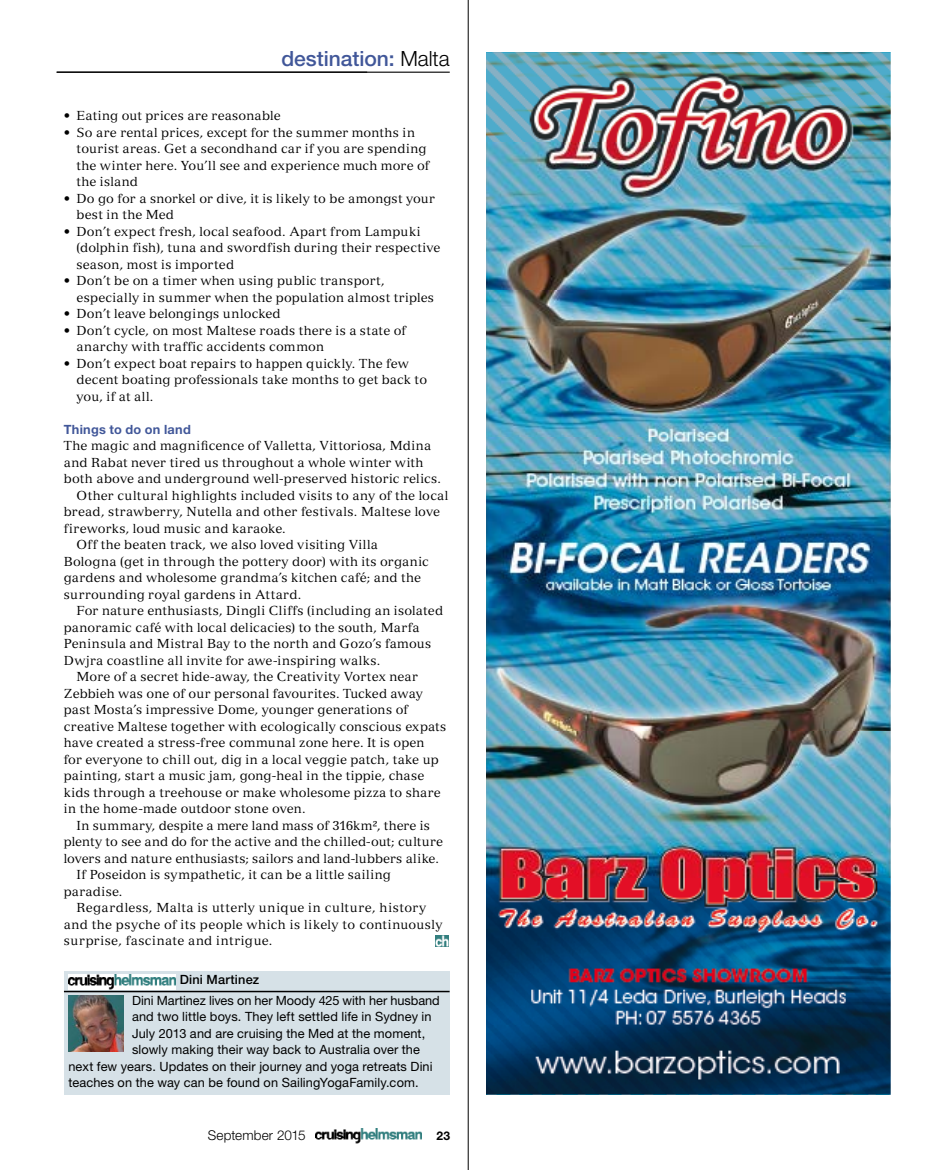
<style>
.page{position:relative;width:936px;height:1170px;background:#fff}
.page>*{position:absolute;margin:0;border:0;box-sizing:border-box;transform-origin:0 0}
.t1{font:500 21px "Helvetica Neue LT Std";color:#415799}
.t2{font:300 13.5px "Helvetica Neue LT Std";letter-spacing:.01em;color:#000}
.t3{font:12.75px/16.5px "Versailles LT Std";letter-spacing:.015em;color:#000}
.t4{font:12.75px "Helvetica Neue LT Std";letter-spacing:.01em;color:#000}
.t5{font:12.75px "Versailles LT Std";letter-spacing:.04em;color:#000}
.t6{font:12.75px "Versailles LT Std";letter-spacing:.045em;color:#000}
.t7{font:700 12.75px "Helvetica Neue LT Std";letter-spacing:.02em;color:#415799}
.t8{font:500 12.75px "Helvetica Neue LT Std";letter-spacing:.01em;color:#000}
.t9{font:700 12px "Helvetica Neue LT Std";color:#000}
.s1{font-weight:300;color:#000}
</style>
<div class="page">
<div style="left:64px;top:971px;width:385px;height:123px;background:#d6e1e7"></div>
<img style="left:69px;top:974px;width:106px;height:15px">
<hr style="left:64px;top:990px;width:385px;height:2px;background:#000">
<img style="left:68px;top:995px;width:55px;height:56px">
<svg style="left:435px;top:935px;width:13px;height:11px"></svg>
<img style="left:315px;top:1128px;width:106px;height:15px">
<hr style="left:57px;top:72px;width:392px;height:1px;background:#000">
<hr style="left:468px;top:0;width:1px;height:1169px;background:#000">
<img style="left:486px;top:52px;width:404px;height:1042px">
<h1 class="t1" style="left:281px;top:46px;width:170px">destination: <span class="s1">Malta</span></h1>
<p class="t3" style="left:64px;top:107px;width:218px">• Eating out prices are reasonable</p>
<p class="t3" style="left:77px;top:124px;width:354px;text-indent:-13px">• So are rental prices, except for the summer months in tourist areas. Get a secondhand car if you are spending the winter here. You’ll see and experience much more of the island</p>
<p class="t3" style="left:77px;top:190px;width:360px;text-indent:-13px">• Do go for a snorkel or dive, it is likely to be amongst your best in the Med</p>
<p class="t3" style="left:77px;top:223px;width:365px;text-indent:-13px">• Don’t expect fresh, local seafood. Apart from Lampuki (dolphin fish), tuna and swordfish during their respective season, most is imported</p>
<p class="t3" style="left:77px;top:272px;width:359px;text-indent:-13px">• Don’t be on a timer when using public transport, especially in summer when the population almost triples</p>
<p class="t3" style="left:64px;top:305px;width:218px">• Don’t leave belongings unlocked</p>
<p class="t3" style="left:77px;top:322px;width:331px;text-indent:-13px">• Don’t cycle, on most Maltese roads there is a state of anarchy with traffic accidents common</p>
<p class="t3" style="left:77px;top:355px;width:352px;text-indent:-13px">• Don’t expect boat repairs to happen quickly. The few decent boating professionals take months to get back to you, if at all.</p>
<p class="t7" style="left:64px;top:421px;width:128px">Things to do on land</p>
<p class="t3" style="left:64px;top:437px;width:369px">The magic and magnificence of Valletta, Vittoriosa, Mdina</p>
<p class="t3" style="left:64px;top:454px;width:361px">and Rabat never tired us throughout a whole winter with</p>
<p class="t3" style="left:64px;top:470px;width:378px">both above and underground well-preserved historic relics.</p>
<p class="t3" style="left:77px;top:487px;width:373px">Other cultural highlights included visits to any of the local</p>
<p class="t3" style="left:64px;top:503px;width:377px">bread, strawberry, Nutella and other festivals. Maltese love</p>
<p class="t3" style="left:64px;top:520px;width:223px">fireworks, loud music and karaoke.</p>
<p class="t3" style="left:77px;top:536px;width:303px">Off the beaten track, we also loved visiting Villa</p>
<p class="t3" style="left:64px;top:553px;width:366px">Bologna (get in through the pottery door) with its organic</p>
<p class="t3" style="left:64px;top:569px;width:358px">gardens and wholesome grandma’s kitchen café; and the</p>
<p class="t3" style="left:64px;top:586px;width:239px">surrounding royal gardens in Attard.</p>
<p class="t3" style="left:77px;top:602px;width:368px">For nature enthusiasts, Dingli Cliffs (including an isolated</p>
<p class="t3" style="left:64px;top:619px;width:357px">panoramic café with local delicacies) to the south, Marfa</p>
<p class="t3" style="left:64px;top:635px;width:369px">Peninsula and Mistral Bay to the north and Gozo’s famous</p>
<p class="t3" style="left:64px;top:652px;width:318px">Dwjra coastline all invite for awe-inspiring walks.</p>
<p class="t3" style="left:77px;top:668px;width:343px">More of a secret hide-away, the Creativity Vortex near</p>
<p class="t3" style="left:64px;top:685px;width:360px">Zebbieh was one of our personal favourites. Tucked away</p>
<p class="t3" style="left:64px;top:701px;width:346px">past Mosta’s impressive Dome, younger generations of</p>
<p class="t3" style="left:64px;top:718px;width:384px">creative Maltese together with ecologically conscious expats</p>
<p class="t3" style="left:64px;top:734px;width:362px">have created a stress-free communal zone here. It is open</p>
<p class="t3" style="left:64px;top:751px;width:376px">for everyone to chill out, dig in a local veggie patch, take up</p>
<p class="t3" style="left:64px;top:767px;width:362px">painting, start a music jam, gong-heal in the tippie, chase</p>
<p class="t3" style="left:64px;top:784px;width:378px">kids through a treehouse or make wholesome pizza to share</p>
<p class="t3" style="left:64px;top:800px;width:243px">in the home-made outdoor stone oven.</p>
<p class="t3" style="left:77px;top:817px;width:355px">In summary, despite a mere land mass of 316km², there is</p>
<p class="t3" style="left:64px;top:833px;width:381px">plenty to see and do for the active and the chilled-out; culture</p>
<p class="t3" style="left:64px;top:850px;width:376px">lovers and nature enthusiasts; sailors and land-lubbers alike.</p>
<p class="t3" style="left:77px;top:866px;width:316px">If Poseidon is sympathetic, it can be a little sailing</p>
<p class="t3" style="left:64px;top:883px;width:60px">paradise.</p>
<p class="t5" style="left:77px;top:900px;width:351px">Regardless, Malta is utterly unique in culture, history</p>
<p class="t3" style="left:64px;top:916px;width:380px">and the psyche of its people which is likely to continuously</p>
<p class="t6" style="left:64px;top:933px;width:210px">surprise, fascinate and intrigue.</p>
<p class="t8" style="left:180px;top:972px;width:81px">Dini Martinez</p>
<p class="t4" style="left:132px;top:992px;width:309px">Dini Martinez lives on her Moody 425 with her husband</p>
<p class="t4" style="left:132px;top:1009px;width:301px">and two little boys. They left settled life in Sydney in</p>
<p class="t4" style="left:132px;top:1025px;width:295px">July 2013 and are cruising the Med at the moment,</p>
<p class="t4" style="left:132px;top:1042px;width:289px">slowly making their way back to Australia over the</p>
<p class="t4" style="left:68px;top:1058px;width:366px">next few years. Updates on their journey and yoga retreats Dini</p>
<p class="t4" style="left:68px;top:1075px;width:352px">teaches on the way can be found on SailingYogaFamily.com.</p>
<p class="t2" style="left:208px;top:1126px;width:99px">September 2015</p>
<p class="t9" style="left:436px;top:1127px;width:15px">23</p>
</div>
